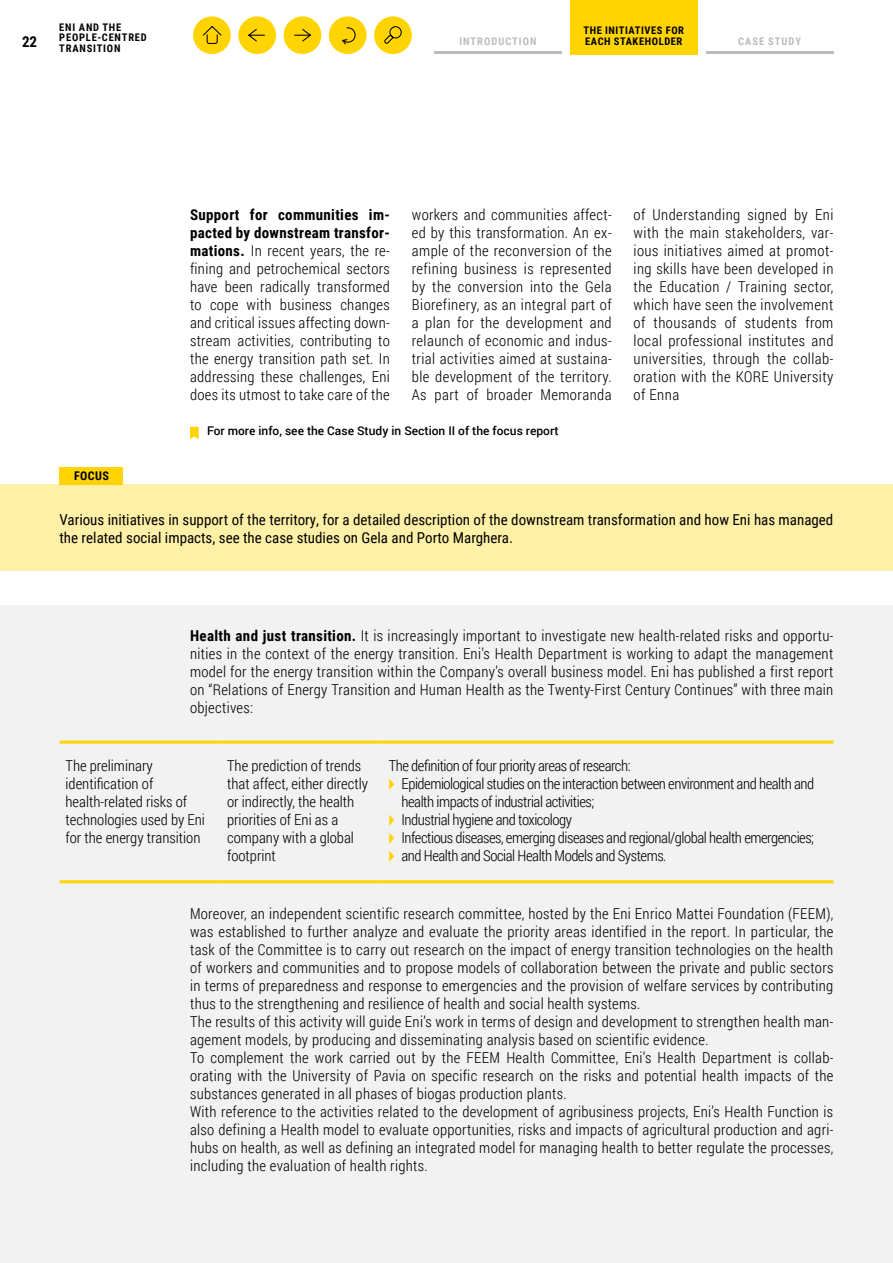
<style>
.page{position:relative;width:893px;height:1263px;background:#fff}
.page>*{position:absolute;margin:0;border:0;box-sizing:border-box;transform-origin:0 0}
.t1{font:300 15px/18px "Roboto Condensed";letter-spacing:.02em;color:#000;text-align:justify}
.t2{font:300 15px/18px "Roboto Condensed";letter-spacing:-.03em;color:#000}
.t3{font:300 15px/18px "Roboto Condensed";color:#000}
.t4{font:15px/18px "Roboto Condensed";color:#000}
.t5{font:700 15px "Roboto Condensed";color:#000}
.t6{font:500 12px "Roboto";color:#000}
.t7{font:700 12px "Roboto Condensed";letter-spacing:.035em;color:#000}
.t8{font:700 10.5px/10.5px "Roboto Condensed";letter-spacing:.075em;color:#000}
.t9{font:700 10.5px "Roboto Condensed";letter-spacing:.055em;color:#000}
.t10{font:700 10.5px "Roboto Condensed";letter-spacing:.095em;color:#bcbcbc}
.s1{font-weight:700}
.s2{color:#ffd400}
</style>
<div class="page">
<div style="left:0;top:484px;width:893px;height:87px;background:#fff0a7"></div>
<div style="left:0;top:606px;width:893px;height:657px;background:#f2f2f2"></div>
<hr style="left:60px;top:741px;width:161px;height:3px;background:#ffd400">
<hr style="left:221px;top:741px;width:162px;height:3px;background:#ffd400">
<hr style="left:383px;top:741px;width:450px;height:3px;background:#ffd400">
<hr style="left:60px;top:880px;width:161px;height:3px;background:#ffd400">
<hr style="left:221px;top:880px;width:162px;height:3px;background:#ffd400">
<hr style="left:383px;top:880px;width:450px;height:3px;background:#ffd400">
<div style="left:60px;top:467px;width:63px;height:17px;background:#ffd400"></div>
<svg style="left:190px;top:427px;width:9px;height:12px"></svg>
<div style="left:570px;top:0;width:127px;height:54px;background:#ffd400"></div>
<div style="left:284px;top:16px;width:37px;height:38px;background:#ffd400;border-radius:50%"></div>
<svg style="left:294px;top:29px;width:17px;height:13px"></svg>
<div style="left:374px;top:16px;width:38px;height:38px;background:#ffd400;border-radius:50%"></div>
<svg style="left:384px;top:26px;width:18px;height:18px"></svg>
<div style="left:329px;top:16px;width:38px;height:38px;background:#ffd400;border-radius:50%"></div>
<svg style="left:342px;top:27px;width:14px;height:18px"></svg>
<div style="left:193px;top:16px;width:38px;height:38px;background:#ffd400;border-radius:50%"></div>
<svg style="left:202px;top:26px;width:20px;height:18px"></svg>
<div style="left:238px;top:16px;width:38px;height:38px;background:#ffd400;border-radius:50%"></div>
<svg style="left:248px;top:29px;width:17px;height:13px"></svg>
<hr style="left:434px;top:51px;width:128px;height:3px;background:#bcbcbc">
<hr style="left:706px;top:51px;width:127px;height:3px;background:#bcbcbc">
<p class="t8" style="left:59px;top:21px;width:89px">ENI AND THE<br>PEOPLE-CENTRED<br>TRANSITION</p>
<p class="t9" style="left:583px;top:23px;width:102px">THE INITIATIVES FOR</p>
<p class="t5" style="left:22px;top:31px;width:17px">22</p>
<p class="t10" style="left:738px;top:34px;width:65px">CASE STUDY</p>
<p class="t10" style="left:459px;top:34px;width:79px">INTRODUCTION</p>
<p class="t9" style="left:585px;top:34px;width:99px">EACH STAKEHOLDER</p>
<p class="t1" style="left:190px;top:205px;width:201px"><span class="s1">Support for communities im&shy;pacted by downstream transfor&shy;mations.</span> In recent years, the re&shy;fining and petrochemical sectors have been radically transformed to cope with business changes and critical issues affecting down&shy;stream activities, contributing to the energy transition path set. In addressing these challenges, Eni does its utmost to take care of the</p>
<p class="t1" style="left:412px;top:205px;width:201px">workers and communities affect&shy;ed by this transformation. An ex&shy;ample of the reconversion of the refining business is represented by the conversion into the Gela Biorefinery, as an integral part of a plan for the development and relaunch of economic and indus&shy;trial activities aimed at sustaina&shy;ble development of the territory.<br>As part of broader Memoranda</p>
<p class="t1" style="left:634px;top:205px;width:201px">of Understanding signed by Eni with the main stakeholders, var&shy;ious initiatives aimed at promot&shy;ing skills have been developed in the Education / Training sector, which have seen the involvement of thousands of students from local professional institutes and universities, through the collab&shy;oration with the KORE University of Enna</p>
<p class="t7" style="left:74px;top:467px;width:36px">FOCUS</p>
<p class="t6" style="left:207px;top:422px;width:353px">For more info, see the Case Study in Section II of the focus report</p>
<p class="t4" style="left:60px;top:510px;width:775px">Various initiatives in support of the territory, for a detailed description of the downstream transformation and how Eni has managed the related social impacts, see the case studies on Gela and Porto Marghera.</p>
<p class="t1" style="left:190px;top:626px;width:645px"><span class="s1">Health and just transition.</span> It is increasingly important to investigate new health-related risks and opportu&shy;nities in the context of the energy transition. Eni’s Health Department is working to adapt the management model for the energy transition within the Company’s overall business model. Eni has published a first report on “Relations of Energy Transition and Human Health as the Twenty-First Century Continues” with three main objectives:</p>
<p class="t3" style="left:66px;top:756px;width:141px">The preliminary identification of health-related risks of technologies used by Eni for the energy transition</p>
<p class="t3" style="left:227px;top:756px;width:142px">The prediction of trends that affect, either directly or indirectly, the health priorities of Eni as a company with a global footprint</p>
<p class="t2" style="left:389px;top:756px;width:243px">The definition of four priority areas of research:</p>
<p class="t2" style="left:401px;top:774px;width:414px;text-indent:-13px"><span class="s2">◆</span> Epidemiological studies on the interaction between environment and health and health impacts of industrial activities;</p>
<p class="t2" style="left:389px;top:810px;width:185px"><span class="s2">◆</span> Industrial hygiene and toxicology</p>
<p class="t2" style="left:389px;top:828px;width:427px"><span class="s2">◆</span> Infectious diseases, emerging diseases and regional/global health emergencies;</p>
<p class="t2" style="left:389px;top:846px;width:279px"><span class="s2">◆</span> and Health and Social Health Models and Systems.</p>
<p class="t1" style="left:190px;top:904px;width:645px;text-align:left">Moreover, an independent scientific research committee, hosted by the Eni Enrico Mattei Foundation (FEEM), was established to further analyze and evaluate the priority areas identified in the report. In particular, the task of the Committee is to carry out research on the impact of energy transition technologies on the health of workers and communities and to propose models of collaboration between the private and public sectors in terms of preparedness and response to emergencies and the provision of welfare services by contributing thus to the strengthening and resilience of health and social health systems.<br>The results of this activity will guide Eni’s work in terms of design and development to strengthen health man&shy;agement models, by producing and disseminating analysis based on scientific evidence.<br>To complement the work carried out by the FEEM Health Committee, Eni’s Health Department is collab&shy;orating with the University of Pavia on specific research on the risks and potential health impacts of the substances generated in all phases of biogas production plants.<br>With reference to the activities related to the development of agribusiness projects, Eni’s Health Function is also defining a Health model to evaluate opportunities, risks and impacts of agricultural production and agri&shy;hubs on health, as well as defining an integrated model for managing health to better regulate the processes, including the evaluation of health rights.</p>
</div>
